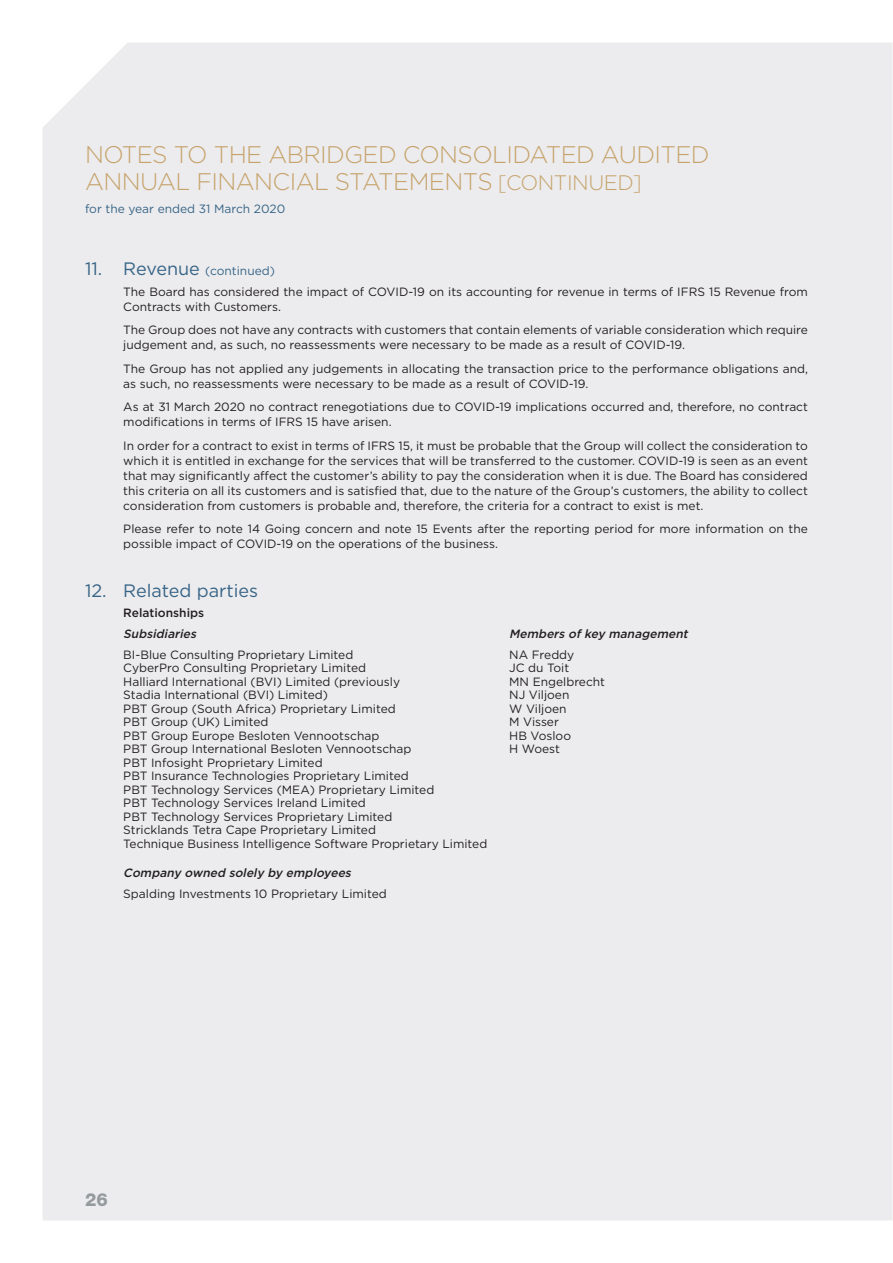
<style>
.page{position:relative;width:893px;height:1263px;background:#fff}
.page>*{position:absolute;margin:0;border:0;box-sizing:border-box;transform-origin:0 0}
.t1{font:300 24px/27px "Gotham";letter-spacing:-.025em;color:#c6a36b}
.t2{font:18px "Gotham";color:#376486}
.t3{font:800 18px "Helvetica Neue LT Std";color:#949a9d}
.t4{font:12px/13.5px "Gotham";color:#231f20}
.t5{font:italic 500 12px "Gotham";color:#231f20}
.t6{font:12px "Gotham";color:#376486}
.t7{font:500 12px "Gotham";color:#231f20}
.s1{font-size:21px}
.s2{font-size:18px;color:#376486}
.s3{color:#376486}
</style>
<div class="page">
<div style="left:43px;top:43px;width:849px;height:1177px;background:#ececee"></div>
<h1 class="t1" style="left:85px;top:141px;width:626px">NOTES TO THE ABRIDGED CONSOLIDATED AUDITED<br>ANNUAL FINANCIAL STATEMENTS <span class="s1">[CONTINUED]</span></h1>
<p class="t6" style="left:85px;top:201px;width:202px">for the year ended 31 March 2020</p>
<p class="t4" style="left:123px;top:260px;width:686px;line-height:20.7px;text-indent:-38px"><span class="s2">11. Revenue</span> <span class="s3">(continued)<br></span>The Board has considered the impact of COVID‑19 on its accounting for revenue in terms of IFRS 15 Revenue from</p>
<p class="t4" style="left:123px;top:294px;width:686px;line-height:23.5px">Contracts with Customers.<br>The Group does not have any contracts with customers that contain elements of variable consideration which require</p>
<p class="t4" style="left:123px;top:333px;width:686px;line-height:23.5px">judgement and, as such, no reassessments were necessary to be made as a result of COVID‑19.<br>The Group has not applied any judgements in allocating the transaction price to the performance obligations and,</p>
<p class="t4" style="left:123px;top:371px;width:686px;line-height:23.5px">as such, no reassessments were necessary to be made as a result of COVID‑19.<br>As at 31 March 2020 no contract renegotiations due to COVID‑19 implications occurred and, therefore, no contract</p>
<p class="t4" style="left:123px;top:410px;width:686px;line-height:23.5px">modifications in terms of IFRS 15 have arisen.<br>In order for a contract to exist in terms of IFRS 15, it must be probable that the Group will collect the consideration to</p>
<p class="t4" style="left:123px;top:453px;width:686px;line-height:15px;text-align:justify">which it is entitled in exchange for the services that will be transferred to the customer. COVID‑19 is seen as an event that may significantly affect the customer’s ability to pay the consideration when it is due. The Board has considered this criteria on all its customers and is satisfied that, due to the nature of the Group’s customers, the ability to collect consideration from customers is probable and, therefore, the criteria for a contract to exist is met.</p>
<p class="t4" style="left:123px;top:521px;width:686px;line-height:15px">Please refer to note 14 Going concern and note 15 Events after the reporting period for more information on the possible impact of COVID‑19 on the operations of the business.</p>
<h2 class="t2" style="left:85px;top:579px;width:175px">12. Related parties</h2>
<p class="t7" style="left:123px;top:605px;width:82px">Relationships</p>
<p class="t5" style="left:123px;top:626px;width:78px">Subsidiaries</p>
<p class="t5" style="left:509px;top:626px;width:183px">Membersofkey management</p>
<p class="t4" style="left:123px;top:647px;width:366px">BI‑Blue Consulting Proprietary Limited<br>CyberPro Consulting Proprietary Limited<br>Halliard International (BVI) Limited (previously<br>Stadia International (BVI) Limited)<br>PBT Group (South Africa) Proprietary Limited<br>PBT Group (UK) Limited<br>PBT Group Europe Besloten Vennootschap<br>PBT Group International Besloten Vennootschap<br>PBT Infosight Proprietary Limited<br>PBT Insurance Technologies Proprietary Limited<br>PBT Technology Services (MEA) Proprietary Limited<br>PBT Technology Services Ireland Limited<br>PBT Technology Services Proprietary Limited<br>Stricklands Tetra Cape Proprietary Limited<br>Technique Business Intelligence Software Proprietary Limited</p>
<p class="t4" style="left:509px;top:647px;width:97px">NA Freddy<br>JC du Toit<br>MN Engelbrecht<br>NJ Viljoen<br>W Viljoen<br>M Visser<br>HB Vosloo<br>H Woest</p>
<p class="t5" style="left:123px;top:865px;width:232px">Company owned solely by employees</p>
<p class="t4" style="left:123px;top:886px;width:265px">Spalding Investments 10 Proprietary Limited</p>
<h2 class="t3" style="left:85px;top:1188px;width:24px">26</h2>
</div>
